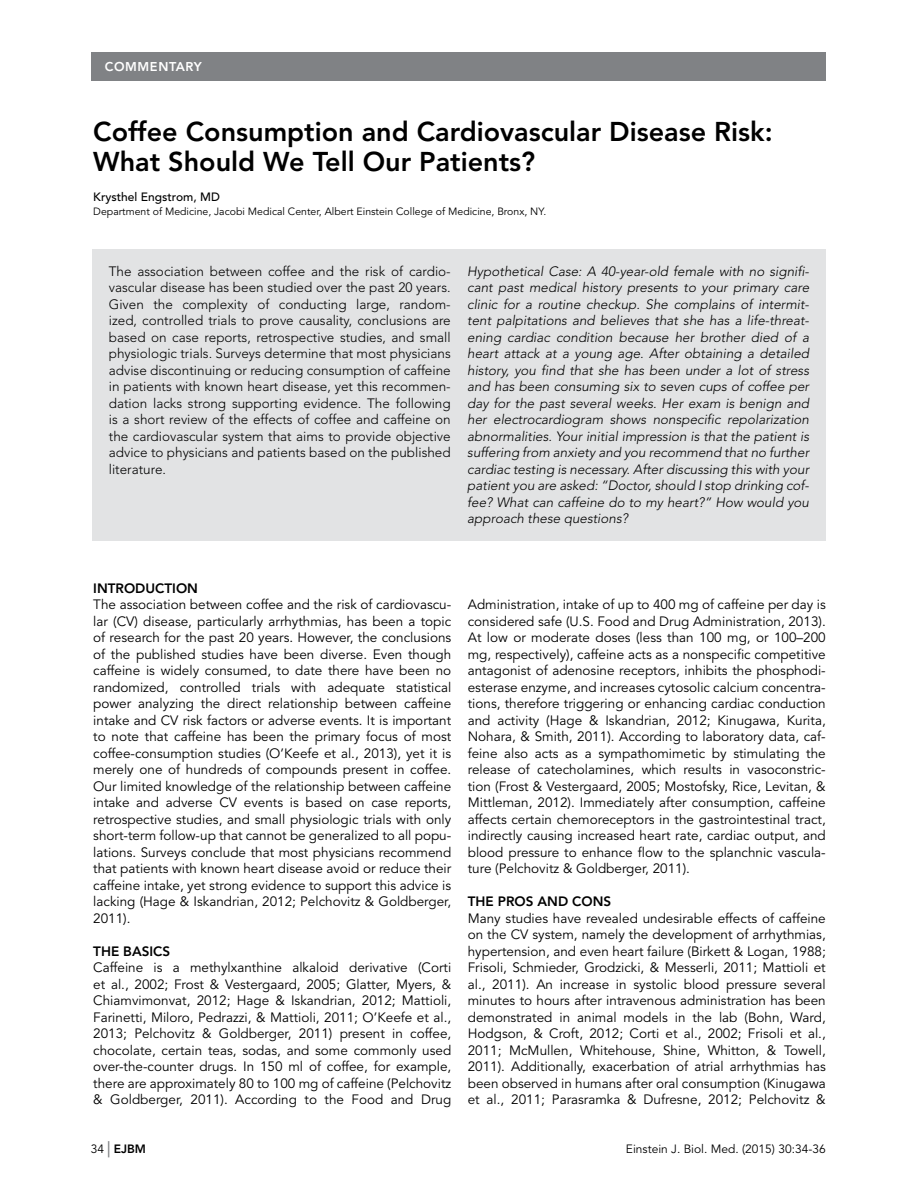
<style>
.page{position:relative;width:918px;height:1188px;background:#fff}
.page>*{position:absolute;margin:0;border:0;box-sizing:border-box;transform-origin:0 0}
.t1{font:800 27px/30px "Avenir";color:#000}
.t2{font:13.5px/16.5px "Avenir";color:#000;text-align:justify}
.t3{font:italic 300 13.5px/16.5px "Avenir";color:#000;text-align:justify}
.t4{font:300 13.5px/16.5px "Avenir";color:#000;text-align:justify}
.t5{font:800 13.5px "Avenir";color:#000}
.t6{font:800 12.6px "Avenir";letter-spacing:.05em;color:#fff}
.t7{font:12px "Avenir";color:#000}
.t8{font:500 12px "Avenir";color:#000}
.t9{font:800 12px "Avenir";color:#000}
.t10{font:10.5px "Avenir";color:#000}
.s1{font-weight:400}
.s2{font-size:21px;color:#808285}
</style>
<div class="page">
<div style="left:91px;top:52px;width:735px;height:29px;background:#808285"></div>
<div style="left:92px;top:249px;width:734px;height:292px;background:#e2e3e4"></div>
<p class="t6" style="left:105px;top:60px;width:99px">COMMENTARY</p>
<h1 class="t1" style="left:93px;top:117px;width:681px">Coffee Consumption and Cardiovascular Disease Risk:<br>What Should We Tell Our Patients?</h1>
<p class="t8" style="left:93px;top:190px;width:128px">Krysthel Engstrom, MD</p>
<p class="t10" style="left:93px;top:205px;width:455px">Department of Medicine, Jacobi Medical Center, Albert Einstein College of Medicine, Bronx, NY.</p>
<p class="t4" style="left:109px;top:263px;width:343px">The association between coffee and the risk of cardio&shy;vascular disease has been studied over the past 20 years.<br>Given the complexity of conducting large, random&shy;ized, controlled trials to prove causality, conclusions are based on case reports, retrospective studies, and small physiologic trials. Surveys determine that most physicians advise discontinuing or reducing consumption of caffeine in patients with known heart disease, yet this recommen&shy;dation lacks strong supporting evidence. The following is a short review of the effects of coffee and caffeine on the cardiovascular system that aims to provide objective advice to physicians and patients based on the published literature.</p>
<p class="t3" style="left:467px;top:263px;width:343px">Hypothetical Case: A 40-year-old female with no signifi&shy;cant past medical history presents to your primary care clinic for a routine checkup. She complains of intermit&shy;tent palpitations and believes that she has a life-threat&shy;ening cardiac condition because her brother died of a heart attack at a young age. After obtaining a detailed history, you find that she has been under a lot of stress and has been consuming six to seven cups of coffee per day for the past several weeks. Her exam is benign and her electrocardiogram shows nonspecific repolarization abnormalities. Your initial impression is that the patient is suffering from anxiety and you recommend that no further cardiac testing is necessary. After discussing this with your patient you are asked: “Doctor, should I stop drinking cof&shy;fee? What can caffeine do to my heart?” How would you approach these questions?</p>
<p class="t5" style="left:93px;top:580px;width:106px">INTRODUCTION</p>
<p class="t2" style="left:93px;top:597px;width:360px">The association between coffee and the risk of cardiovascu&shy;lar (CV) disease, particularly arrhythmias, has been a topic of research for the past 20 years. However, the conclusions of the published studies have been diverse. Even though caffeine is widely consumed, to date there have been no randomized, controlled trials with adequate statistical power analyzing the direct relationship between caffeine intake and CV risk factors or adverse events. It is important to note that caffeine has been the primary focus of most coffee-consumption studies (O’Keefe et al., 2013), yet it is merely one of hundreds of compounds present in coffee.<br>Our limited knowledge of the relationship between caffeine intake and adverse CV events is based on case reports, retrospective studies, and small physiologic trials with only short-term follow-up that cannot be generalized to all popu&shy;lations. Surveys conclude that most physicians recommend that patients with known heart disease avoid or reduce their caffeine intake, yet strong evidence to support this advice is lacking (Hage &amp; Iskandrian, 2012; Pelchovitz &amp; Goldberger, 2011).</p>
<p class="t5" style="left:93px;top:943px;width:78px">THE BASICS</p>
<p class="t2" style="left:93px;top:960px;width:360px">Caffeine is a methylxanthine alkaloid derivative (Corti et al., 2002; Frost &amp; Vestergaard, 2005; Glatter, Myers, &amp; Chiamvimonvat, 2012; Hage &amp; Iskandrian, 2012; Mattioli, Farinetti, Miloro, Pedrazzi, &amp; Mattioli, 2011; O’Keefe et al., 2013; Pelchovitz &amp; Goldberger, 2011) present in coffee, chocolate, certain teas, sodas, and some commonly used over-the-counter drugs. In 150 ml of coffee, for example, there are approximately 80 to 100 mg of caffeine (Pelchovitz &amp; Goldberger, 2011). According to the Food and Drug</p>
<p class="t2" style="left:468px;top:597px;width:360px">Administration, intake of up to 400 mg of caffeine per day is considered safe (U.S. Food and Drug Administration, 2013).<br>At low or moderate doses (less than 100 mg, or 100–200 mg, respectively), caffeine acts as a nonspecific competitive antagonist of adenosine receptors, inhibits the phosphodi&shy;esterase enzyme, and increases cytosolic calcium concentra&shy;tions, therefore triggering or enhancing cardiac conduction and activity (Hage &amp; Iskandrian, 2012; Kinugawa, Kurita, Nohara, &amp; Smith, 2011). According to laboratory data, caf&shy;feine also acts as a sympathomimetic by stimulating the release of catecholamines, which results in vasoconstric&shy;tion (Frost &amp; Vestergaard, 2005; Mostofsky, Rice, Levitan, &amp; Mittleman, 2012). Immediately after consumption, caffeine affects certain chemoreceptors in the gastrointestinal tract, indirectly causing increased heart rate, cardiac output, and blood pressure to enhance flow to the splanchnic vascula&shy;ture (Pelchovitz &amp; Goldberger, 2011).</p>
<p class="t5" style="left:468px;top:894px;width:145px">THE PROS AND CONS</p>
<p class="t2" style="left:468px;top:910px;width:360px">Many studies have revealed undesirable effects of caffeine on the CV system, namely the development of arrhythmias, hypertension, and even heart failure (Birkett &amp; Logan, 1988; Frisoli, Schmieder, Grodzicki, &amp; Messerli, 2011; Mattioli et al., 2011). An increase in systolic blood pressure several minutes to hours after intravenous administration has been demonstrated in animal models in the lab (Bohn, Ward, Hodgson, &amp; Croft, 2012; Corti et al., 2002; Frisoli et al., 2011; McMullen, Whitehouse, Shine, Whitton, &amp; Towell, 2011). Additionally, exacerbation of atrial arrhythmias has been observed in humans after oral consumption (Kinugawa et al., 2011; Parasramka &amp; Dufresne, 2012; Pelchovitz &amp;</p>
<p class="t9" style="left:91px;top:1142px;width:57px"><span class="s1">34</span> <span class="s2">|</span> EJBM</p>
<p class="t7" style="left:626px;top:1142px;width:201px">Einstein J. Biol. Med. (2015) 30:34-36</p>
</div>
